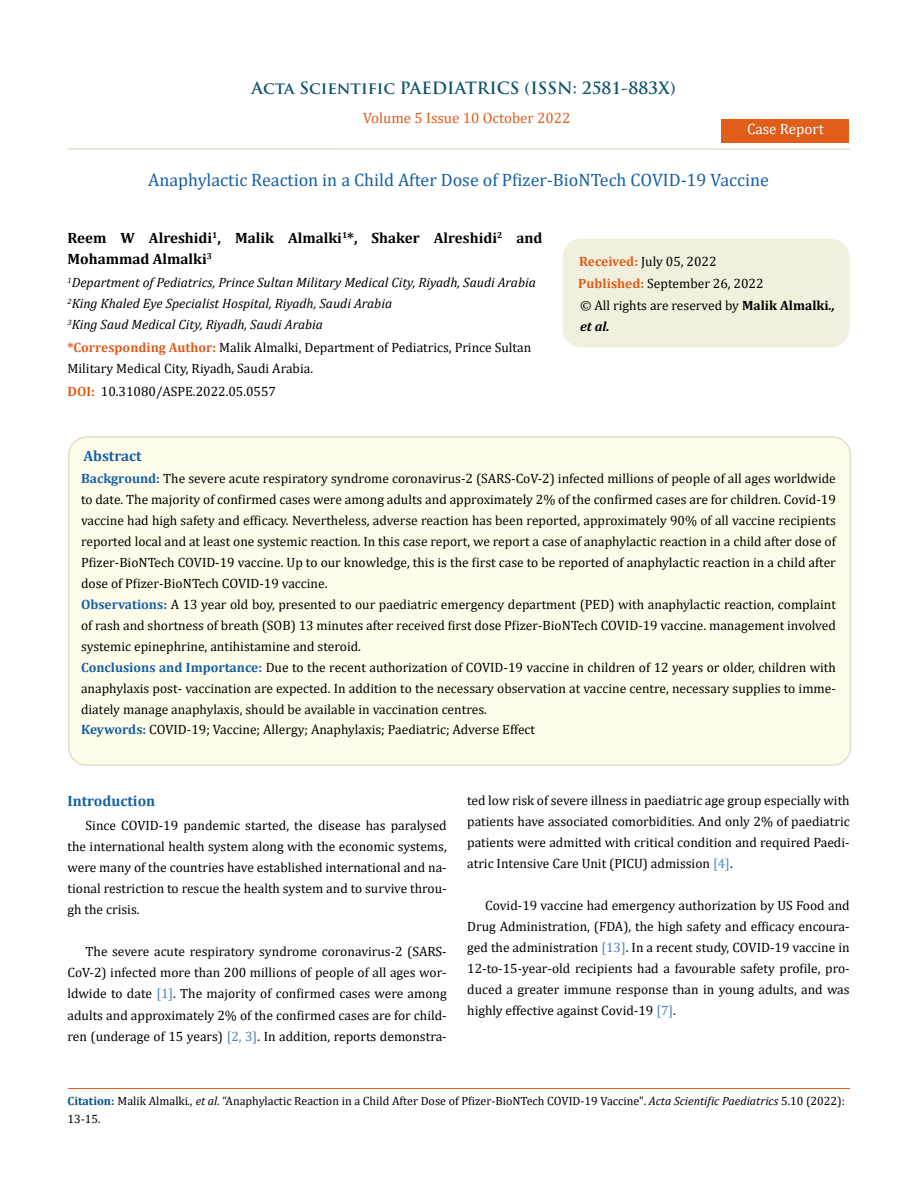
<style>
.page{position:relative;width:917px;height:1188px;background:#fff}
.page>*{position:absolute;margin:0;border:0;box-sizing:border-box;transform-origin:0 0}
.t1{font:18px "Cambria";color:#1560a6}
.t2{font:700 16.5px "Trajan Pro";color:#0e546a}
.t3{font:700 15px/21px "Cambria";color:#000}
.t4{font:15px "Cambria";color:#e05d1a}
.t5{font:700 15px "Cambria";color:#1560a6}
.t6{font:15px "Cambria";color:#fff}
.t7{font:13.5px/21px "Cambria";color:#000}
.t8{font:italic 13.5px/21px "Cambria";color:#000}
.t9{font:12px/18px "Cambria";color:#000}
.s1{font-weight:700;color:#e05d1a}
.s2{font-weight:700}
.s3{font-weight:700;font-style:italic}
.s4{font-weight:700;color:#1560a6}
.s5{color:#4f81bd}
.s6{font-weight:700;color:#035089}
.s7{font-style:italic}
</style>
<div class="page">
<div style="left:721px;top:119px;width:128px;height:23px;background:#e05d1a"></div>
<div style="left:563px;top:239px;width:285px;height:108px;background:#f1f0de;border-radius:18px"></div>
<div style="left:562px;top:239px;width:287px;height:108px;border:2px solid #f1f0de;border-radius:18px"></div>
<div style="left:69px;top:437px;width:781px;height:328px;background:#fffde9;border-radius:18px"></div>
<div style="left:68px;top:436px;width:783px;height:330px;border:2px solid #e0dfcd;border-radius:18px"></div>
<hr style="left:68px;top:1088px;width:781px;height:1px;background:#e05d1a">
<hr style="left:67px;top:148px;width:782px;height:2px;background:#e0dfcd">
<p class="t2" style="left:252px;top:77px;width:425px">Acta Scientific PAEDIATRICS (ISSN: 2581-883X)</p>
<p class="t4" style="left:363px;top:109px;width:209px">Volume 5 Issue 10 October 2022</p>
<p class="t6" style="left:747px;top:120px;width:78px">Case Report</p>
<h1 class="t1" style="left:148px;top:169px;width:622px">Anaphylactic Reaction in a Child After Dose of Pfizer-BioNTech COVID-19 Vaccine</h1>
<p class="t3" style="left:67px;top:227px;width:476px">Reem W Alreshidi<sup>1</sup>, Malik Almalki<sup>1</sup>*, Shaker Alreshidi<sup>2</sup> and<br>Mohammad Almalki<sup>3</sup></p>
<p class="t8" style="left:67px;top:272px;width:470px"><sup>1</sup>Department of Pediatrics, Prince Sultan Military Medical City, Riyadh, Saudi Arabia<br><sup>2</sup>King Khaled Eye Specialist Hospital, Riyadh, Saudi Arabia<br><sup>3</sup>King Saud Medical City, Riyadh, Saudi Arabia</p>
<p class="t7" style="left:67px;top:337px;width:465px"><span class="s1">*Corresponding Author:</span> Malik Almalki, Department of Pediatrics, Prince Sultan<br>Military Medical City, Riyadh, Saudi Arabia.</p>
<p class="t7" style="left:67px;top:380px;width:210px"><span class="s1">DOI:</span> 10.31080/ASPE.2022.05.0557</p>
<p class="t5" style="left:83px;top:445px;width:60px">Abstract</p>
<p class="t7" style="left:578px;top:249px;width:187px;line-height:23px"><span class="s1">Received:</span> July 05, 2022<br><span class="s1">Published:</span> September 26, 2022</p>
<p class="t7" style="left:580px;top:295px;width:256px">© All rights are reserved by <span class="s2">Malik Almalki</span><span class="s3">., et al.</span></p>
<p class="t7" style="left:81px;top:468px;width:756px"><span class="s4">Background:</span> The severe acute respiratory syndrome coronavirus-2 (SARS-CoV-2) infected millions of people of all ages worldwide to date. The majority of confirmed cases were among adults and approximately 2% of the confirmed cases are for children. Covid-19 vaccine had high safety and efficacy. Nevertheless, adverse reaction has been reported, approximately 90% of all vaccine recipients reported local and at least one systemic reaction. In this case report, we report a case of anaphylactic reaction in a child after dose of Pfizer-BioNTech COVID-19 vaccine. Up to our knowledge, this is the first case to be reported of anaphylactic reaction in a child after dose of Pfizer-BioNTech COVID-19 vaccine.<br><span class="s4">Observations:</span> A 13 year old boy, presented to our paediatric emergency department (PED) with anaphylactic reaction, complaint of rash and shortness of breath (SOB) 13 minutes after received first dose Pfizer-BioNTech COVID-19 vaccine. management involved systemic epinephrine, antihistamine and steroid.<br><span class="s4">Conclusions and Importance:</span> Due to the recent authorization of COVID-19 vaccine in children of 12 years or older, children with anaphylaxis post- vaccination are expected. In addition to the necessary observation at vaccine centre, necessary supplies to imme&shy;diately manage anaphylaxis, should be available in vaccination centres.</p>
<p class="t7" style="left:81px;top:719px;width:455px"><span class="s4">Keywords:</span> COVID-19; Vaccine; Allergy; Anaphylaxis; Paediatric; Adverse Effect</p>
<p class="t5" style="left:67px;top:791px;width:89px">Introduction</p>
<p class="t7" style="left:68px;top:815px;width:381px;text-align:justify;text-indent:18px">Since COVID-19 pandemic started, the disease has paralysed the international health system along with the economic systems, were many of the countries have established international and na&shy;tional restriction to rescue the health system and to survive throu&shy;gh the crisis.</p>
<p class="t7" style="left:68px;top:941px;width:381px;text-align:justify;text-indent:18px">The severe acute respiratory syndrome coronavirus-2 (SARS-CoV-2) infected more than 200 millions of people of all ages wor&shy;ldwide to date <span class="s5">[1]</span>. The majority of confirmed cases were among adults and approximately 2% of the confirmed cases are for child&shy;ren (underage of 15 years) <span class="s5">[2, 3]</span>. In addition, reports demonstra-</p>
<p class="t7" style="left:467px;top:790px;width:384px;text-align:justify">ted low risk of severe illness in paediatric age group especially with patients have associated comorbidities. And only 2% of paediatric patients were admitted with critical condition and required Paedi&shy;atric Intensive Care Unit (PICU) admission <span class="s5">[4]</span>.</p>
<p class="t7" style="left:467px;top:895px;width:384px;text-align:justify;text-indent:18px">Covid-19 vaccine had emergency authorization by US Food and Drug Administration, (FDA), the high safety and efficacy encoura&shy;ged the administration <span class="s5">[13]</span>. In a recent study, COVID-19 vaccine in 12-to-15-year-old recipients had a favourable safety profile, pro&shy;duced a greater immune response than in young adults, and was highly effective against Covid-19 <span class="s5">[7]</span>.</p>
<p class="t9" style="left:68px;top:1092px;width:779px"><span class="s6">Citation:</span> Malik Almalki<span class="s7">., et al.</span> “Anaphylactic Reaction in a Child After Dose of Pfizer-BioNTech COVID-19 Vaccine". <span class="s7">Acta Scientific Paediatrics</span> 5.10 (2022):<br>13-15.</p>
</div>
